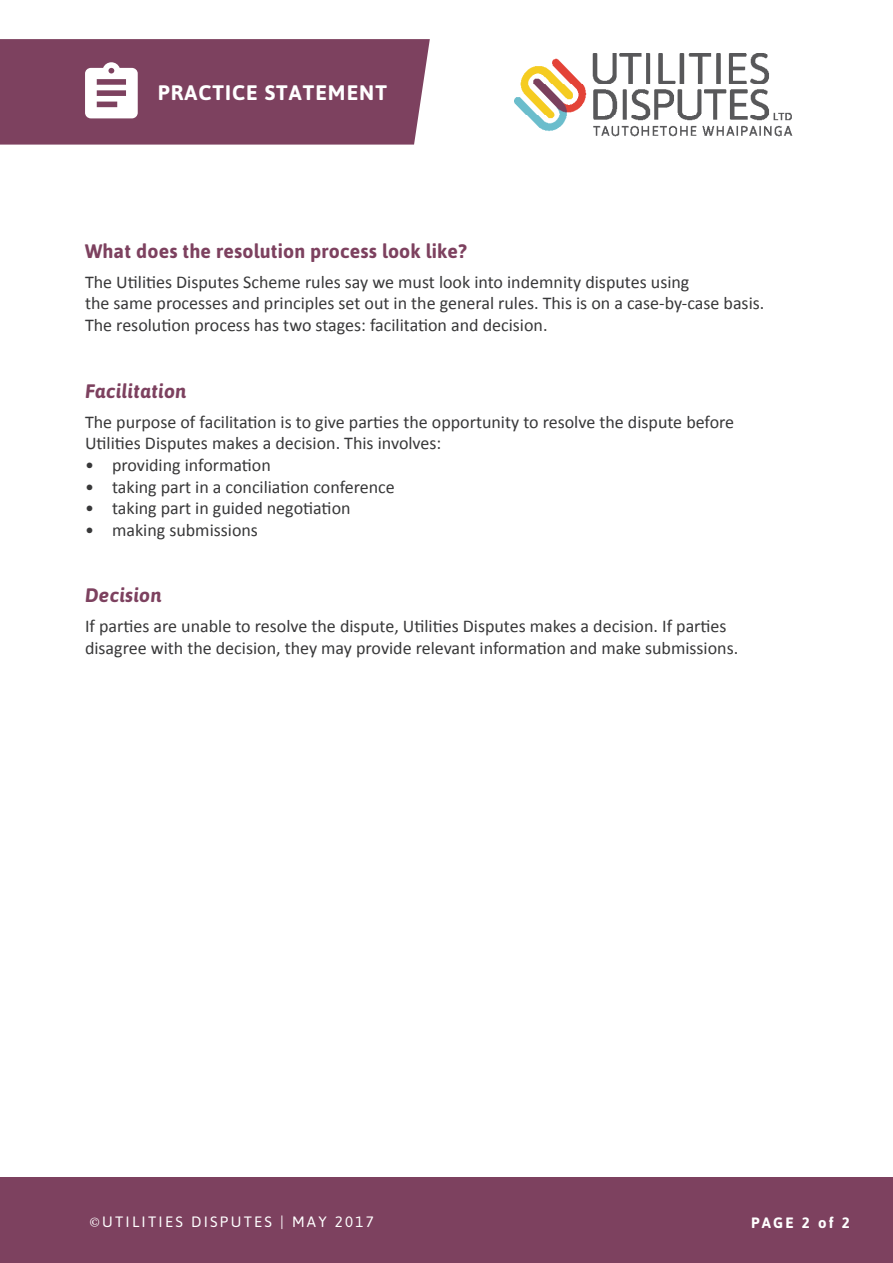
<style>
.page{position:relative;width:893px;height:1263px;background:#fff}
.page>*{position:absolute;margin:0;border:0;box-sizing:border-box;transform-origin:0 0}
.t1{font:700 21px "Asap";letter-spacing:.05em;color:#fff}
.t2{font:700 19.5px "Asap";letter-spacing:.01em;color:#7d415f}
.t3{font:italic 700 19.5px "Asap";letter-spacing:.02em;color:#7d415f}
.t4{font:18px/21.6px "Calibri";color:#383839}
.t5{font:15px "Asap";letter-spacing:.15em;color:#fff}
.t6{font:700 15px "Asap";letter-spacing:.15em;color:#fff}
.s1{font-family:"Minion Pro"}
</style>
<div class="page">
<div style="left:0;top:1178px;width:893px;height:85px;background:#7d415f"></div>
<div style="left:0;top:39px;width:430px;height:106px;background:#7d415f"></div>
<svg style="left:85px;top:62px;width:53px;height:56px"></svg>
<img style="left:514px;top:53px;width:279px;height:83px">
<p class="t1" style="left:158px;top:81px;width:231px">PRACTICE STATEMENT</p>
<p class="t2" style="left:85px;top:239px;width:383px">What does the resolution process look like?</p>
<p class="t4" style="left:85px;top:271px;width:681px">The Utilities Disputes Scheme rules say we must look into indemnity disputes using<br>the same processes and principles set out in the general rules. This is on a case-by-case basis.<br>The resolution process has two stages: facilitation and decision.</p>
<p class="t3" style="left:85px;top:379px;width:103px">Facilitation</p>
<p class="t4" style="left:85px;top:411px;width:651px">The purpose of facilitation is to give parties the opportunity to resolve the dispute before<br>Utilities Disputes makes a decision. This involves:</p>
<p class="t4" style="left:85px;top:454px;width:187px">• providing information</p>
<p class="t4" style="left:85px;top:476px;width:311px">• taking part in a conciliation conference</p>
<p class="t4" style="left:85px;top:497px;width:267px">• taking part in guided negotiation</p>
<p class="t4" style="left:85px;top:519px;width:174px">• making submissions</p>
<p class="t3" style="left:85px;top:584px;width:78px">Decision</p>
<p class="t4" style="left:85px;top:616px;width:655px">If parties are unable to resolve the dispute, Utilities Disputes makes a decision. If parties disagree with the decision, they may provide relevant information and make submissions.</p>
<p class="t5" style="left:89px;top:1213px;width:286px"><span class="s1">©</span>UTILITIES DISPUTES | MAY 2017</p>
<p class="t6" style="left:751px;top:1213px;width:100px">PAGE 2 of 2</p>
</div>
